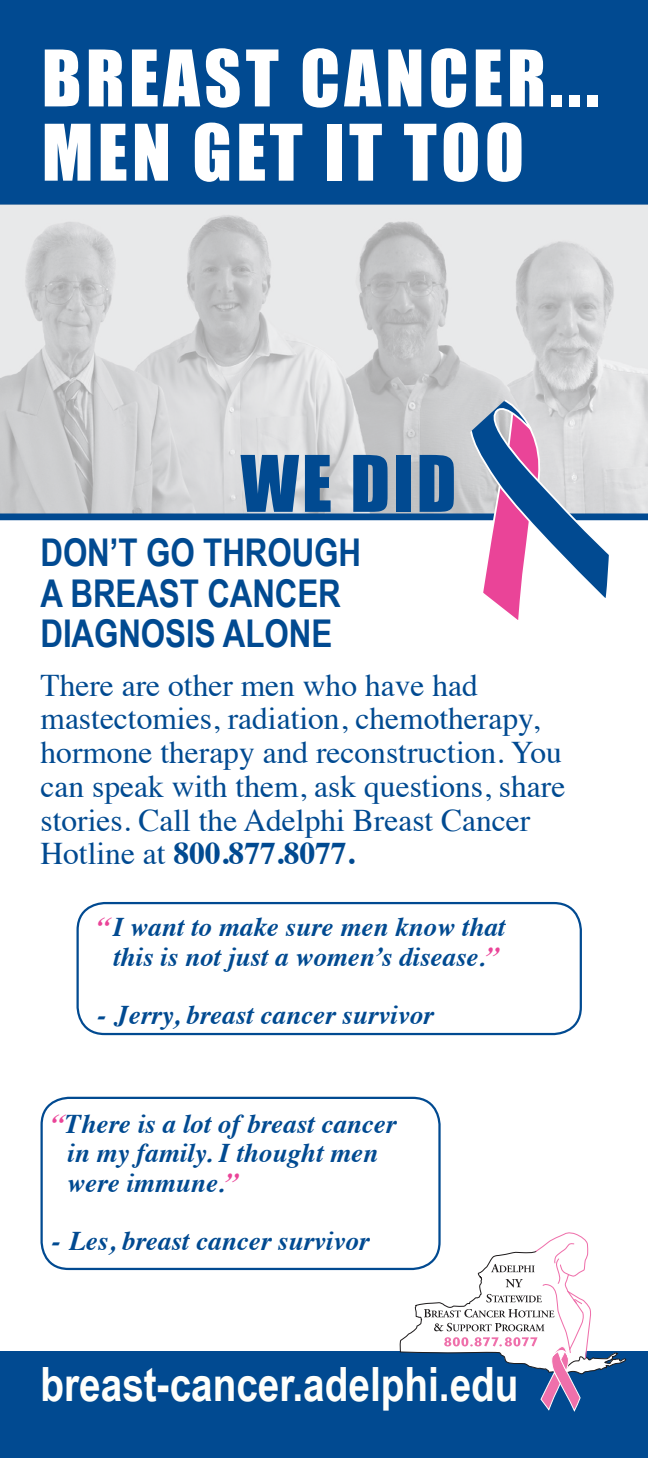
<style>
.page{position:relative;width:648px;height:1458px;background:#fff}
.page>*{position:absolute;margin:0;border:0;box-sizing:border-box;transform-origin:0 0}
.t1{font:72px "Impact";letter-spacing:.06em;color:#fff}
.t2{font:72px "Impact";color:#014a91}
.t3{font:700 47.25px "Arial Narrow";color:#fffffb}
.t4{font:700 38.25px/40.5px "Arial Narrow";letter-spacing:-.005em;color:#014a91}
.t5{font:31.5px/33.8px "Times";color:#014a91}
.t6{font:italic 700 27px/29.2px "Times";color:#014a91;text-align:center}
.s1{font-weight:700}
.s2{color:#ea4498}
</style>
<div class="page">
<div style="left:0;top:0;width:648px;height:204px;background:#014a91"></div>
<img style="left:0;top:204px;width:648px;height:309px">
<div style="left:0;top:1351px;width:648px;height:107px;background:#014a91"></div>
<svg style="left:398px;top:1232px;width:229px;height:179px"></svg>
<div style="left:0;top:513px;width:648px;height:7px;background:#014a91"></div>
<svg style="left:435px;top:404px;width:84px;height:216px"></svg>
<svg style="left:441px;top:389px;width:207px;height:220px"></svg>
<div style="left:76px;top:902px;width:506px;height:133px;border:2px solid #014a91;border-radius:27px"></div>
<div style="left:42px;top:1098px;width:398px;height:171px;background:#fff;border-radius:27px"></div>
<div style="left:40px;top:1097px;width:401px;height:173px;border:2px solid #014a91;border-radius:27px"></div>
<p class="t1" style="left:42px;top:22px;width:558px">BREAST CANCER...</p>
<p class="t1" style="left:42px;top:97px;width:484px">MEN GET IT TOO</p>
<p class="t2" style="left:241px;top:428px;width:217px">WE DID</p>
<p class="t4" style="left:40px;top:531px;width:322px">DON’T GO THROUGH<br>A BREAST CANCER<br>DIAGNOSIS ALONE</p>
<p class="t5" style="left:40px;top:665px;width:526px">There are other men who have had mastectomies, radiation, chemotherapy, hormone therapy and reconstruction. You can speak with them, ask questions, share stories. Call the Adelphi Breast Cancer Hotline at <span class="s1">800.877.8077.</span></p>
<p class="t6" style="left:97px;top:910px;width:410px"><span class="s2">“</span>I want to make sure men know that this is not just a women’s disease.<span class="s2">”</span></p>
<p class="t6" style="left:97px;top:998px;width:338px">- Jerry, breast cancer survivor</p>
<p class="t6" style="left:67px;top:1107px;width:331px;text-align:left;text-indent:-16px"><span class="s2">“</span>There is a lot of breast cancer in my family. I thought men were immune.<span class="s2">”</span></p>
<p class="t6" style="left:51px;top:1224px;width:319px">- Les, breast cancer survivor</p>
<p class="t3" style="left:40px;top:1349px;width:480px">breast-cancer.adelphi.edu</p>
</div>
